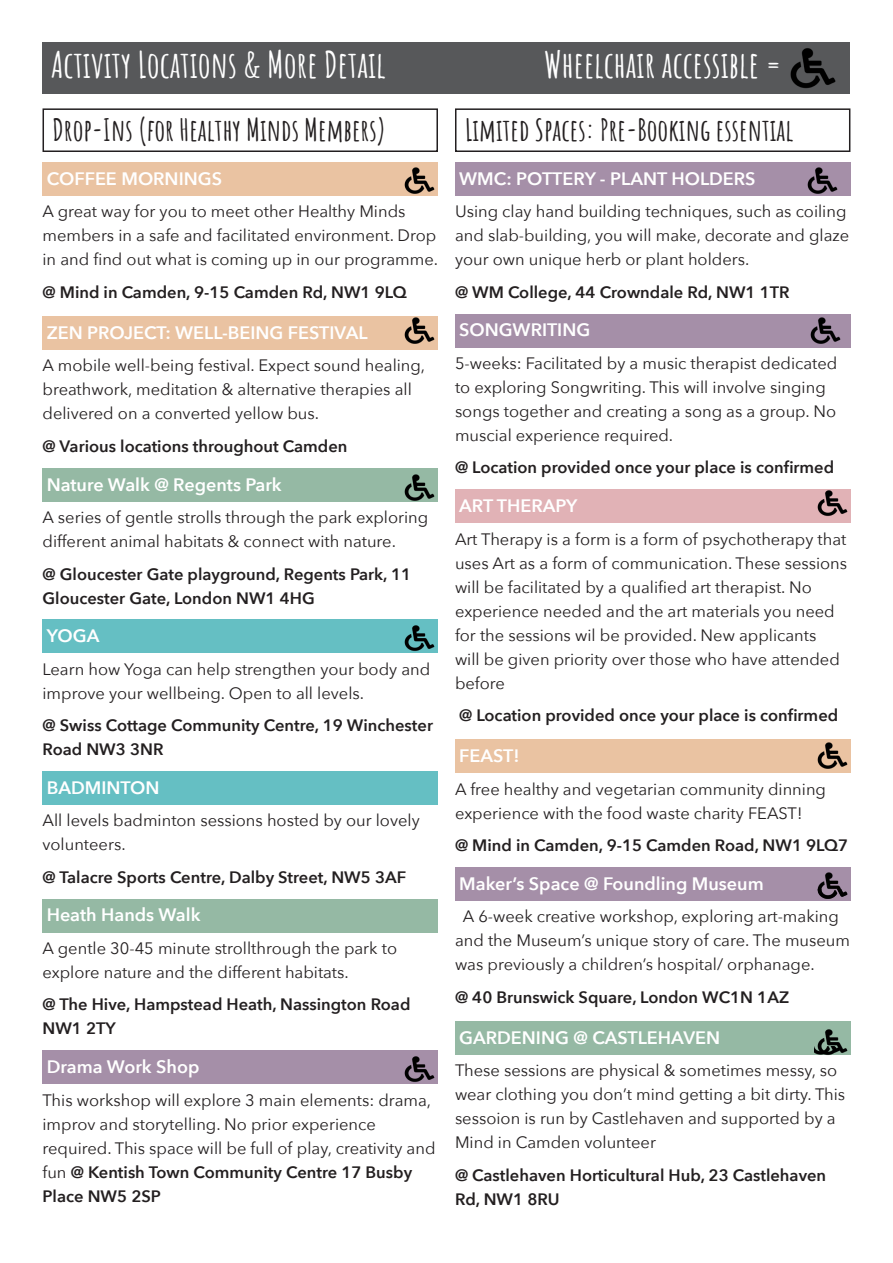
<style>
.page{position:relative;width:893px;height:1263px;background:#fff}
.page>*{position:absolute;margin:0;border:0;box-sizing:border-box;transform-origin:0 0}
.Section_Header__Grey_Bground{font:700 36px "Amatic SC";color:#fff}
.More_Detail_-_Headers{font:700 30px "Amatic SC";color:#231f20}
.Listing_Heading_-_Arts{font:600 18px "Avenir Next";color:#fff}
.Listing_heading_-_culture{font:600 18px "Avenir Next";color:#fff}
.Listing_heading_-_community{font:600 18px "Avenir Next";color:#fff}
.Listing_heading_-_Adult_ed{font:600 18px "Avenir Next";color:#fff}
.Listings_heading_-_sports{font:600 18px "Avenir Next";color:#fff}
.Listing_details{font:16.5px/24px "Avenir Next";color:#231f20}
.Listing_details_-_venue__bold{font:600 16.5px/24px "Avenir Next";color:#231f20}
.Listing_details-2{font:600 16.5px "Avenir Next";color:#231f20}
.s1{font-weight:600}
</style>
<div class="page">
<div style="left:43px;top:163px;width:395px;height:33px;background:#eac3a2"></div>
<div style="left:43px;top:317px;width:395px;height:33px;background:#eac3a2"></div>
<div style="left:43px;top:468px;width:395px;height:33px;background:#95b9a4"></div>
<div style="left:43px;top:620px;width:395px;height:33px;background:#65bfc3"></div>
<div style="left:43px;top:771px;width:395px;height:34px;background:#65bfc3"></div>
<div style="left:43px;top:899px;width:395px;height:33px;background:#95b9a4"></div>
<div style="left:43px;top:1051px;width:395px;height:33px;background:#a58fa8"></div>
<div style="left:43px;top:43px;width:807px;height:51px;background:#57585a"></div>
<div style="left:43px;top:108px;width:395px;height:44px;border:2px solid #231f20"></div>
<div style="left:455px;top:108px;width:395px;height:44px;border:2px solid #231f20"></div>
<div style="left:455px;top:162px;width:395px;height:34px;background:#a58fa8"></div>
<div style="left:455px;top:314px;width:395px;height:33px;background:#a58fa8"></div>
<div style="left:455px;top:490px;width:395px;height:33px;background:#e1b2b6"></div>
<div style="left:455px;top:740px;width:395px;height:33px;background:#eac3a2"></div>
<div style="left:455px;top:867px;width:395px;height:33px;background:#a58fa8"></div>
<div style="left:455px;top:1021px;width:395px;height:33px;background:#95b9a4"></div>
<img style="left:790px;top:48px;width:46px;height:41px">
<img style="left:814px;top:489px;width:36px;height:27px">
<img style="left:807px;top:167px;width:31px;height:27px">
<img style="left:402px;top:316px;width:36px;height:28px">
<img style="left:810px;top:317px;width:31px;height:27px">
<img style="left:404px;top:167px;width:31px;height:27px">
<img style="left:402px;top:474px;width:36px;height:28px">
<img style="left:404px;top:1056px;width:31px;height:26px">
<img style="left:817px;top:742px;width:31px;height:27px">
<img style="left:404px;top:625px;width:31px;height:26px">
<img style="left:814px;top:872px;width:36px;height:29px">
<img style="left:814px;top:1029px;width:36px;height:26px">
<p class="Section_Header__Grey_Bground" style="left:51px;top:37px;width:336px">Activity Locations &amp; More Detail</p>
<p class="Section_Header__Grey_Bground" style="left:544px;top:37px;width:239px">Wheelchair accessible =</p>
<p class="More_Detail_-_Headers" style="left:53px;top:107px;width:335px">Drop-Ins (for Healthy Minds Members)</p>
<p class="More_Detail_-_Headers" style="left:465px;top:107px;width:330px">Limited Spaces: Pre-Booking essential</p>
<p class="Listing_Heading_-_Arts" style="left:459px;top:163px;width:298px">WMC: POTTERY - PLANT HOLDERS</p>
<p class="Listing_details" style="left:455px;top:199px;width:396px">Using clay hand building techniques, such as coiling and slab-building, you will make, decorate and glaze your own unique herb or plant holders.</p>
<p class="Listing_details_-_venue__bold" style="left:455px;top:280px;width:336px">@ WM College, 44 Crowndale Rd, NW1 1TR</p>
<p class="Listing_Heading_-_Arts" style="left:459px;top:315px;width:133px">SONGWRITING</p>
<p class="Listing_details" style="left:455px;top:350px;width:384px">5-weeks: Facilitated by a music therapist dedicated to exploring Songwriting. This will involve singing songs together and creating a song as a group. No muscial experience required.</p>
<p class="Listing_details-2" style="left:455px;top:453px;width:381px">@ Location provided once your place is confirmed</p>
<p class="Listing_heading_-_Adult_ed" style="left:459px;top:490px;width:120px">ART THERAPY</p>
<p class="Listing_details" style="left:455px;top:526px;width:394px">Art Therapy is a form is a form of psychotherapy that uses Art as a form of communication. These sessions will be facilitated by a qualified art therapist. No experience needed and the art materials you need for the sessions wil be provided. New applicants<br>will be given priority over those who have attended before</p>
<p class="Listing_details-2" style="left:459px;top:701px;width:381px">@ Location provided once your place is confirmed</p>
<p class="Listing_heading_-_community" style="left:459px;top:740px;width:62px">FEAST!</p>
<p class="Listing_details" style="left:455px;top:776px;width:372px">A free healthy and vegetarian community dinning experience with the food waste charity FEAST!</p>
<p class="Listing_details_-_venue__bold" style="left:455px;top:833px;width:395px">@ Mind in Camden, 9-15 Camden Road, NW1 9LQ7</p>
<p class="Listing_Heading_-_Arts" style="left:459px;top:868px;width:306px">Maker’s Space @ Foundling Museum</p>
<p class="Listing_details" style="left:455px;top:904px;width:397px;text-indent:8px">A 6-week creative workshop, exploring art-making and the Museum’s unique story of care. The museum was previously a children’s hospital/ orphanage.</p>
<p class="Listing_details_-_venue__bold" style="left:455px;top:984px;width:336px">@ 40 Brunswick Square, London WC1N 1AZ</p>
<p class="Listing_heading_-_culture" style="left:459px;top:1022px;width:262px">GARDENING @ CASTLEHAVEN</p>
<p class="Listing_details" style="left:455px;top:1058px;width:392px">These sessions are physical &amp; sometimes messy, so wear clothing you don’t mind getting a bit dirty. This sessoion is run by Castlehaven and supported by a Mind in Camden volunteer</p>
<p class="Listing_details_-_venue__bold" style="left:455px;top:1162px;width:373px">@ Castlehaven Horticultural Hub, 23 Castlehaven<br>Rd, NW1 8RU</p>
<p class="Listing_heading_-_community" style="left:47px;top:163px;width:177px">COFFEE MORNINGS</p>
<p class="Listing_details" style="left:43px;top:199px;width:397px">A great way for you to meet other Healthy Minds members in a safe and facilitated environment. Drop in and find out what is coming up in our programme.</p>
<p class="Listing_details_-_venue__bold" style="left:43px;top:280px;width:366px">@ Mind in Camden, 9-15 Camden Rd, NW1 9LQ</p>
<p class="Listing_heading_-_community" style="left:47px;top:317px;width:322px">ZEN PROJECT: WELL-BEING FESTIVAL</p>
<p class="Listing_details" style="left:43px;top:353px;width:384px">A mobile well-being festival. Expect sound healing, breathwork, meditation &amp; alternative therapies all delivered on a converted yellow bus.</p>
<p class="Listing_details_-_venue__bold" style="left:43px;top:434px;width:306px">@ Various locations throughout Camden</p>
<p class="Listing_heading_-_culture" style="left:47px;top:469px;width:236px">Nature Walk @ Regents Park</p>
<p class="Listing_details" style="left:43px;top:505px;width:387px">A series of gentle strolls through the park exploring different animal habitats &amp; connect with nature.</p>
<p class="Listing_details_-_venue__bold" style="left:43px;top:561px;width:370px">@ Gloucester Gate playground, Regents Park, 11<br>Gloucester Gate, London NW1 4HG</p>
<p class="Listing_Heading_-_Arts" style="left:47px;top:620px;width:54px">YOGA</p>
<p class="Listing_details" style="left:43px;top:656px;width:389px">Learn how Yoga can help strengthen your body and improve your wellbeing. Open to all levels.</p>
<p class="Listing_details_-_venue__bold" style="left:43px;top:713px;width:392px">@ Swiss Cottage Community Centre, 19 Winchester<br>Road NW3 3NR</p>
<p class="Listings_heading_-_sports" style="left:47px;top:772px;width:114px">BADMINTON</p>
<p class="Listing_details" style="left:43px;top:808px;width:379px">All levels badminton sessions hosted by our lovely volunteers.</p>
<p class="Listing_details_-_venue__bold" style="left:43px;top:865px;width:365px">@ Talacre Sports Centre, Dalby Street, NW5 3AF</p>
<p class="Listing_heading_-_culture" style="left:47px;top:900px;width:155px">Heath Hands Walk</p>
<p class="Listing_details" style="left:43px;top:935px;width:356px">A gentle 30-45 minute strollthrough the park to explore nature and the different habitats.</p>
<p class="Listing_details_-_venue__bold" style="left:43px;top:992px;width:369px">@ The Hive, Hampstead Heath, Nassington Road<br>NW1 2TY</p>
<p class="Listing_Heading_-_Arts" style="left:47px;top:1051px;width:154px">Drama Work Shop</p>
<p class="Listing_details" style="left:43px;top:1087px;width:394px">This workshop will explore 3 main elements: drama, improv and storytelling. No prior experience required. This space will be full of play, creativity and fun <span class="s1">@ Kentish Town Community Centre 17 Busby Place NW5 2SP</span></p>
</div>
